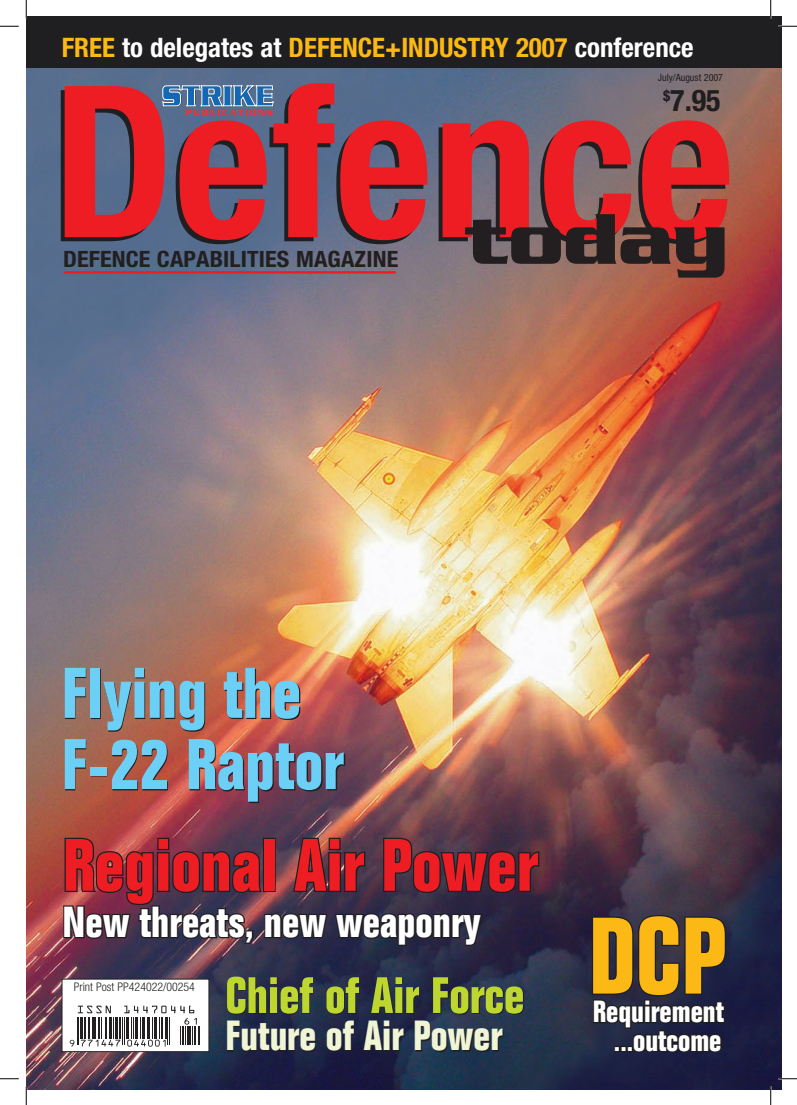
<style>
.page{position:relative;width:797px;height:1105px;background:#fff}
.page>*{position:absolute;margin:0;border:0;box-sizing:border-box;transform-origin:0 0}
.t1{font:700 condensed 211.62px "Helvetica Neue";color:#ee1d23}
.t2{font:700 condensed 106.25px "Folio";color:#fcb814}
.t3{font:700 77.62px "Serpentine";color:#231f20}
.t4{font:700 condensed 72.5px "Folio";color:#ee1d23}
.t5{font:700 condensed 70px/71.2px "Folio";color:#6bcff6}
.t6{font:700 condensed 50px "Folio";color:#bed630}
.t7{font:700 condensed 42.5px "Folio";color:#fff}
.t8{font:700 condensed 41.25px "Folio";color:#f0f5d5}
.t9{font:700 condensed 30px/28.8px "Folio";color:#fff;text-align:right}
.t10{font:700 condensed 30px "Helvetica Neue";color:#1f1e20}
.t11{font:700 condensed 26.88px "Helvetica Neue";color:#fcb814}
.t12{font:700 condensed 22.5px "Helvetica Neue";letter-spacing:.005em;color:#231f20;scale:1.07 1}
.t13{font:300 condensed 11.88px "Helvetica Neue";color:#231f20}
.t14{font:condensed 10px "Helvetica Neue";color:#231f20}
.s1{color:#fff}
</style>
<div class="page">
<img style="left:26px;top:68px;width:755px;height:1021px">
<svg style="left:590px;top:914px;width:137px;height:144px;background:#25263a"></svg>
<div style="left:62px;top:979px;width:147px;height:73px;background:#fff"></div>
<div style="left:62px;top:979px;width:147px;height:73px;border:1px solid #231f20"></div>
<div style="left:64px;top:992px;width:144px;height:58px;background:#fff"></div>
<svg style="left:70px;top:1006px;width:130px;height:40px"></svg>
<hr style="left:64px;top:271px;width:332px;height:3px;background:#ee1d23">
<svg style="left:163px;top:86px;width:111px;height:29px;background:#637ca3"></svg>
<svg style="left:217px;top:963px;width:365px;height:109px;background:#232a40"></svg>
<img style="left:50px;top:654px;width:366px;height:183px">
<div style="left:26px;top:16px;width:755px;height:52px;background:#1f1e20"></div>
<svg style="left:62px;top:836px;width:478px;height:111px;background:#483040"></svg>
<svg style="left:0;top:25px;width:19px;height:2px"></svg>
<svg style="left:778px;top:25px;width:19px;height:2px"></svg>
<svg style="left:0;top:1078px;width:19px;height:1px"></svg>
<svg style="left:778px;top:1078px;width:19px;height:1px"></svg>
<svg style="left:25px;top:0;width:2px;height:19px"></svg>
<svg style="left:25px;top:1086px;width:2px;height:19px"></svg>
<svg style="left:770px;top:0;width:1px;height:19px"></svg>
<svg style="left:770px;top:1086px;width:1px;height:19px"></svg>
<p class="t11" style="left:62px;top:32px;width:633px">FREE <span class="s1">to delegates at</span> DEFENCE+INDUSTRY 2007 <span class="s1">conference</span></p>
<p class="t14" style="left:658px;top:72px;width:67px">July/August 2007</p>
<h1 class="t1" style="left:53px;top:34px;width:683px">Defence</h1>
<p class="t12" style="left:63px;top:245px;width:315px">DEFENCE CAPABILITIES MAGAZINE</p>
<p class="t10" style="left:663px;top:82px;width:59px"><sup>$</sup>7.95</p>
<h3 class="t3" style="left:465px;top:194px;width:264px">today</h3>
<h3 class="t5" style="left:62px;top:658px;width:284px">Flying the<br>F-22 Raptor</h3>
<h3 class="t4" style="left:63px;top:825px;width:477px">Regional Air Power</h3>
<h3 class="t7" style="left:63px;top:898px;width:420px">New threats, new weaponry</h3>
<p class="t13" style="left:74px;top:980px;width:123px">Print Post PP424022/00254</p>
<h3 class="t6" style="left:225px;top:968px;width:300px">Chief of Air Force</h3>
<h3 class="t8" style="left:225px;top:1013px;width:279px">Future of Air Power</h3>
<h2 class="t2" style="left:588px;top:897px;width:139px">DCP</h2>
<p class="t9" style="left:593px;top:997px;width:133px">Requirement ...outcome</p>
</div>
